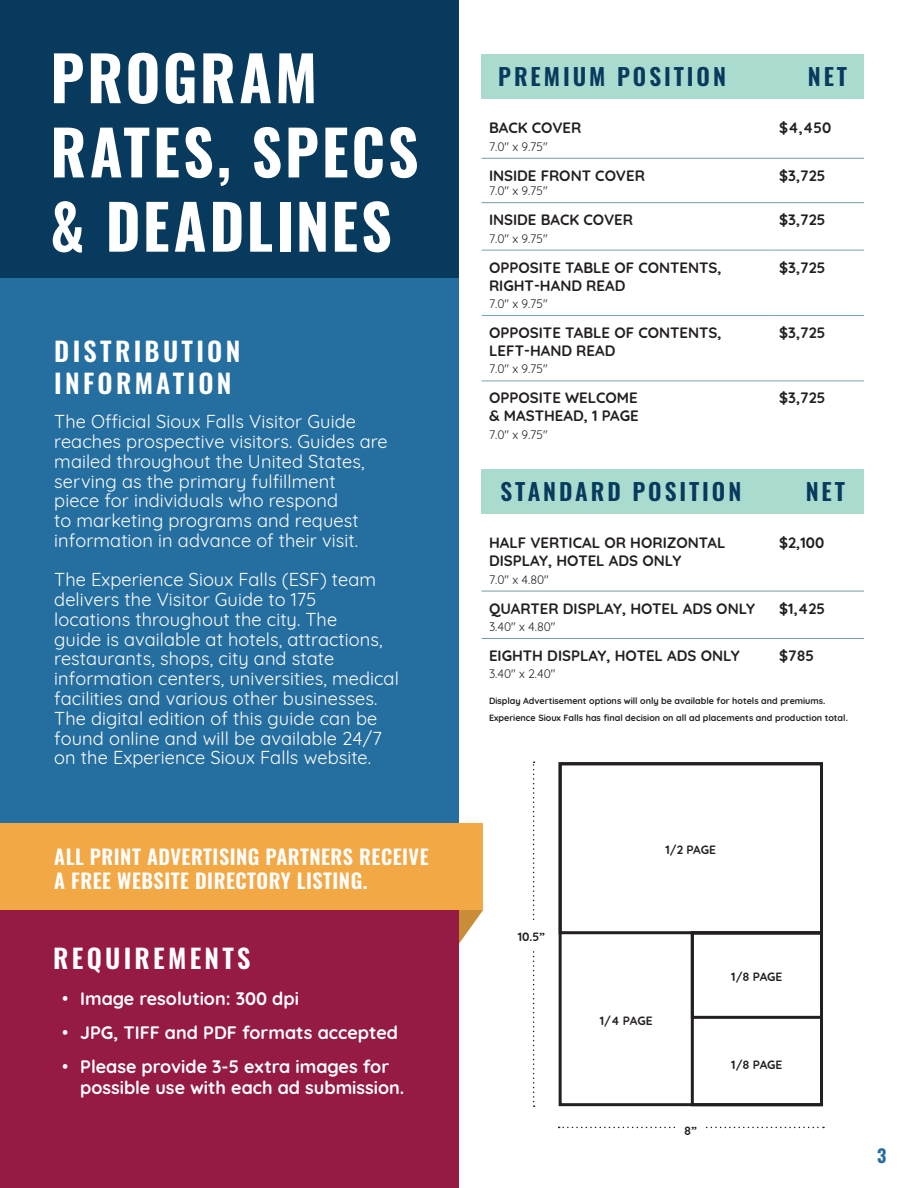
<style>
.page{position:relative;width:918px;height:1188px;background:#fff}
.page>*{position:absolute;margin:0;border:0;box-sizing:border-box;transform-origin:0 0}
.t1{font:700 61.5px/74.2px "Oswald";letter-spacing:.045em;color:#fff}
.t2{font:600 26.4px/31.7px "Oswald";letter-spacing:.125em;color:#fff}
.t3{font:600 23.4px "Oswald";letter-spacing:.125em;color:#083a5e}
.t4{font:600 20.25px/24.3px "Oswald";letter-spacing:.025em;color:#fff}
.t5{font:18.3px/19.8px "Quicksand";letter-spacing:.005em;color:#fff}
.t6{font:700 18px/21.6px "Quicksand";color:#fff}
.t7{font:700 18px "Oswald";color:#256ea0}
.t8{font:700 15px/18px "Quicksand";color:#231f20}
.t9{font:12px "Quicksand";color:#231f20}
.t10{font:700 12px "Quicksand";letter-spacing:-.005em;color:#231f20}
.t11{font:700 9px/16.8px "Quicksand";color:#231f20}
.s1{font-weight:400}
</style>
<div class="page">
<div style="left:0;top:278px;width:459px;height:546px;background:#256ea0"></div>
<div style="left:0;top:0;width:459px;height:278px;background:#083a5e"></div>
<hr style="left:482px;top:158px;width:290px;height:1px;background:#709ea3">
<hr style="left:772px;top:158px;width:92px;height:1px;background:#709ea3">
<hr style="left:482px;top:202px;width:290px;height:1px;background:#709ea3">
<hr style="left:772px;top:202px;width:92px;height:1px;background:#709ea3">
<hr style="left:482px;top:250px;width:290px;height:1px;background:#74a7b3">
<hr style="left:772px;top:250px;width:92px;height:1px;background:#74a7b3">
<hr style="left:482px;top:315px;width:290px;height:1px;background:#74a7b3">
<hr style="left:772px;top:315px;width:92px;height:1px;background:#74a7b3">
<hr style="left:482px;top:381px;width:290px;height:1px;background:#74a7b3">
<hr style="left:772px;top:381px;width:92px;height:1px;background:#74a7b3">
<div style="left:482px;top:54px;width:382px;height:45px;background:#aadbcf"></div>
<hr style="left:482px;top:591px;width:290px;height:1px;background:#709ea3">
<hr style="left:772px;top:591px;width:92px;height:1px;background:#709ea3">
<hr style="left:482px;top:638px;width:290px;height:1px;background:#709ea3">
<hr style="left:772px;top:638px;width:92px;height:1px;background:#709ea3">
<div style="left:482px;top:469px;width:382px;height:45px;background:#aadbcf"></div>
<div style="left:0;top:861px;width:459px;height:327px;background:#951a44"></div>
<svg style="left:459px;top:910px;width:24px;height:34px"></svg>
<div style="left:0;top:824px;width:483px;height:86px;background:#f3a846"></div>
<div style="left:559px;top:762px;width:264px;height:172px;border:3px solid #231f20"></div>
<div style="left:691px;top:931px;width:132px;height:175px;border:3px solid #231f20"></div>
<svg style="left:559px;top:1127px;width:265px;height:1px"></svg>
<svg style="left:533px;top:762px;width:2px;height:345px"></svg>
<div style="left:678px;top:1116px;width:26px;height:25px;background:#fff"></div>
<div style="left:511px;top:922px;width:41px;height:25px;background:#fff"></div>
<div style="left:691px;top:931px;width:132px;height:88px;border:3px solid #231f20"></div>
<h1 class="t1" style="left:50px;top:45px;width:370px">PROGRAM<br>RATES, SPECS &amp; DEADLINES</h1>
<h2 class="t2" style="left:54px;top:337px;width:188px">DISTRIBUTION<br>INFORMATION</h2>
<p class="t5" style="left:54px;top:410px;width:335px">The Official Sioux Falls Visitor Guide reaches prospective visitors. Guides are mailed throughout the United States, serving as the primary fulfillment<br>piece for individuals who respond<br>to marketing programs and request information in advance of their visit.</p>
<p class="t5" style="left:54px;top:568px;width:346px">The Experience Sioux Falls (ESF) team delivers the Visitor Guide to 175<br>locations throughout the city. The<br>guide is available at hotels, attractions, restaurants, shops, city and state information centers, universities, medical facilities and various other businesses.<br>The digital edition of this guide can be found online and will be available 24/7 on the Experience Sioux Falls website.</p>
<p class="t4" style="left:54px;top:846px;width:376px">ALL PRINT ADVERTISING PARTNERS RECEIVE<br>A FREE WEBSITE DIRECTORY LISTING.</p>
<h2 class="t2" style="left:53px;top:944px;width:199px">REQUIREMENTS</h2>
<p class="t6" style="left:62px;top:987px;width:238px"><span class="s1">•</span> Image resolution: 300 dpi</p>
<p class="t6" style="left:62px;top:1020px;width:337px"><span class="s1">•</span> JPG, TIFF and PDF formats accepted</p>
<p class="t6" style="left:80px;top:1054px;width:326px;text-indent:-18px"><span class="s1">•</span> Please provide 3-5 extra images for possible use with each ad submission.</p>
<p class="t3" style="left:498px;top:64px;width:229px">PREMIUM POSITION</p>
<p class="t3" style="left:808px;top:64px;width:41px">NET</p>
<p class="t8" style="left:489px;top:118px;width:94px">BACK COVER</p>
<p class="t9" style="left:489px;top:137px;width:60px">7.0" x 9.75"</p>
<p class="t8" style="left:779px;top:118px;width:54px">$4,450</p>
<p class="t8" style="left:489px;top:165px;width:157px">INSIDE FRONT COVER</p>
<p class="t9" style="left:489px;top:182px;width:60px">7.0" x 9.75"</p>
<p class="t8" style="left:779px;top:165px;width:48px">$3,725</p>
<p class="t8" style="left:489px;top:210px;width:146px">INSIDE BACK COVER</p>
<p class="t9" style="left:489px;top:229px;width:60px">7.0" x 9.75"</p>
<p class="t8" style="left:779px;top:210px;width:48px">$3,725</p>
<p class="t8" style="left:489px;top:257px;width:234px">OPPOSITE TABLE OF CONTENTS,<br>RIGHT-HAND READ</p>
<p class="t9" style="left:489px;top:294px;width:60px">7.0" x 9.75"</p>
<p class="t8" style="left:779px;top:257px;width:48px">$3,725</p>
<p class="t8" style="left:489px;top:322px;width:234px">OPPOSITE TABLE OF CONTENTS,<br>LEFT-HAND READ</p>
<p class="t9" style="left:489px;top:360px;width:60px">7.0" x 9.75"</p>
<p class="t8" style="left:779px;top:322px;width:48px">$3,725</p>
<p class="t8" style="left:489px;top:388px;width:151px">OPPOSITE WELCOME &amp; MASTHEAD, 1 PAGE</p>
<p class="t9" style="left:489px;top:425px;width:60px">7.0" x 9.75"</p>
<p class="t8" style="left:779px;top:388px;width:48px">$3,725</p>
<p class="t3" style="left:500px;top:479px;width:242px">STANDARD POSITION</p>
<p class="t3" style="left:806px;top:479px;width:41px">NET</p>
<p class="t8" style="left:489px;top:533px;width:238px">HALF VERTICAL OR HORIZONTAL<br>DISPLAY, HOTEL ADS ONLY</p>
<p class="t9" style="left:489px;top:570px;width:61px">7.0" x 4.80"</p>
<p class="t8" style="left:779px;top:533px;width:46px">$2,100</p>
<p class="t8" style="left:489px;top:598px;width:268px">QUARTER DISPLAY, HOTEL ADS ONLY</p>
<p class="t9" style="left:489px;top:617px;width:68px">3.40" x 4.80"</p>
<p class="t8" style="left:779px;top:598px;width:47px">$1,425</p>
<p class="t8" style="left:489px;top:645px;width:252px">EIGHTH DISPLAY, HOTEL ADS ONLY</p>
<p class="t9" style="left:489px;top:665px;width:68px">3.40" x 2.40"</p>
<p class="t8" style="left:779px;top:645px;width:36px">$785</p>
<p class="t11" style="left:489px;top:692px;width:360px">Display Advertisement options will only be available for hotels and premiums.<br>Experience Sioux Falls has final decision on all ad placements and production total.</p>
<p class="t10" style="left:518px;top:926px;width:29px">10.5”</p>
<p class="t10" style="left:666px;top:840px;width:52px">1/2 PAGE</p>
<p class="t10" style="left:600px;top:1011px;width:54px">1/4 PAGE</p>
<p class="t10" style="left:684px;top:1120px;width:14px">8”</p>
<p class="t10" style="left:731px;top:967px;width:53px">1/8 PAGE</p>
<p class="t10" style="left:731px;top:1055px;width:53px">1/8 PAGE</p>
<p class="t7" style="left:877px;top:1146px;width:11px">3</p>
</div>
